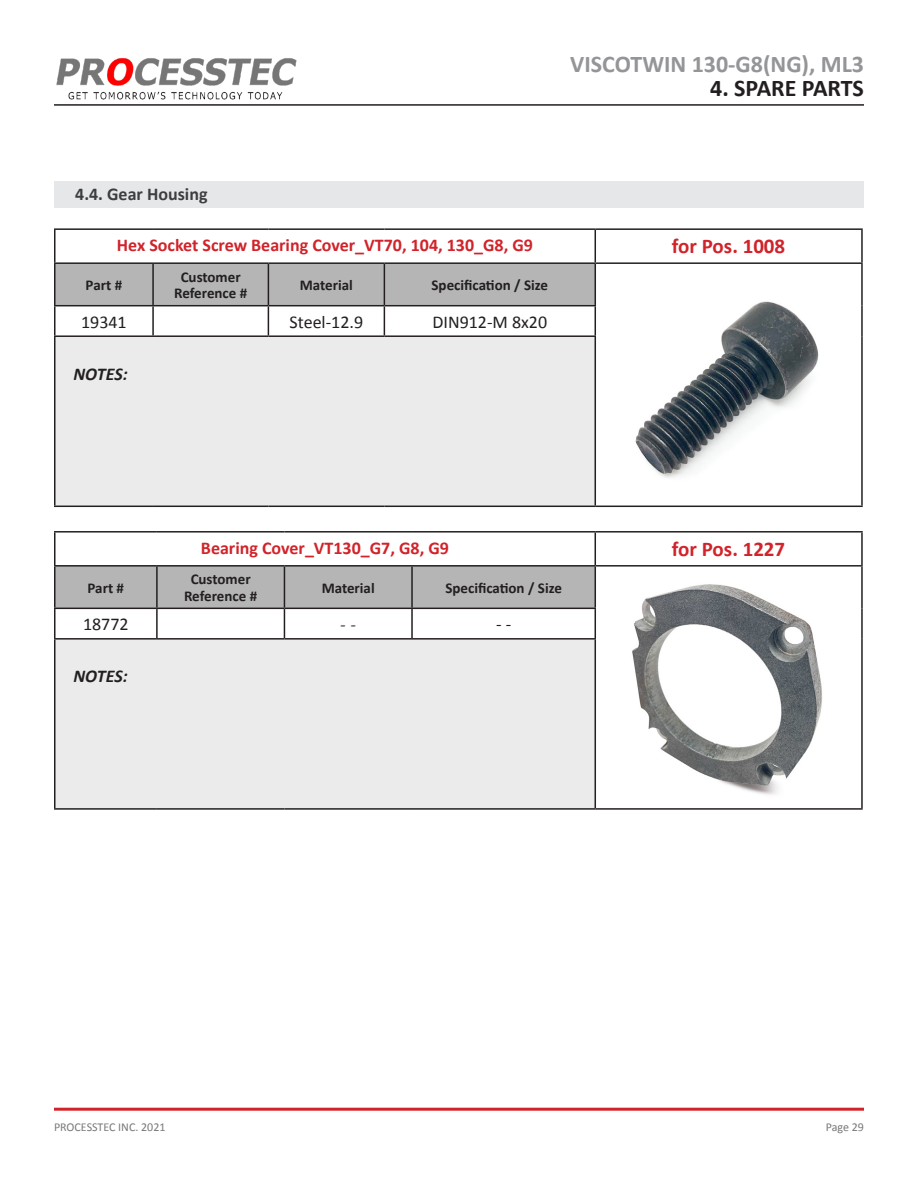
<style>
.page{position:relative;width:918px;height:1188px;background:#fff}
.page>*{position:absolute;margin:0;border:0;box-sizing:border-box;transform-origin:0 0}
.t1{font:700 24px "Calibri";color:#939598}
.t2{font:700 24px "Calibri";color:#231f20}
.t3{font:700 21px "Calibri";color:#d1232a}
.t4{font:700 18px "Calibri";color:#d1232a}
.t5{font:18px "Calibri";color:#231f20}
.Sub_Chapter_Title{font:700 18px "Calibri";color:#3e3e3f}
.t6{font:italic 700 18px "Calibri";letter-spacing:-.005em;color:#231f20}
.t7{font:18px "Minion Pro";color:#231f20}
.t8{font:700 15px "Calibri";color:#231f20}
.t9{font:12px "Calibri";color:#787878}
</style>
<div class="page">
<hr style="left:54px;top:104px;width:810px;height:2px;background:#231f20">
<img style="left:56px;top:58px;width:241px;height:42px">
<hr style="left:54px;top:1108px;width:810px;height:3px;background:#d1232a">
<div style="left:54px;top:181px;width:810px;height:27px;background:#e6e7e9"></div>
<div style="left:55px;top:336px;width:540px;height:170px;background:#ebebeb"></div>
<hr style="left:54px;top:228px;width:99px;height:2px;background:#231f20">
<hr style="left:54px;top:230px;width:2px;height:32px;background:#231f20">
<hr style="left:153px;top:228px;width:115px;height:2px;background:#231f20">
<hr style="left:268px;top:228px;width:116px;height:2px;background:#231f20">
<hr style="left:384px;top:228px;width:211px;height:2px;background:#231f20">
<hr style="left:595px;top:228px;width:268px;height:2px;background:#231f20">
<hr style="left:595px;top:230px;width:1px;height:32px;background:#231f20">
<hr style="left:861px;top:230px;width:2px;height:32px;background:#231f20">
<hr style="left:54px;top:262px;width:99px;height:2px;background:#231f20">
<hr style="left:54px;top:264px;width:2px;height:41px;background:#231f20">
<hr style="left:153px;top:262px;width:115px;height:2px;background:#231f20">
<hr style="left:268px;top:262px;width:116px;height:2px;background:#231f20">
<hr style="left:384px;top:262px;width:211px;height:2px;background:#231f20">
<hr style="left:595px;top:262px;width:268px;height:2px;background:#231f20">
<hr style="left:861px;top:264px;width:2px;height:42px;background:#231f20">
<hr style="left:54px;top:305px;width:99px;height:1px;background:#231f20">
<hr style="left:54px;top:306px;width:2px;height:29px;background:#231f20">
<svg style="left:55px;top:263px;width:541px;height:72px"></svg>
<hr style="left:861px;top:306px;width:2px;height:30px;background:#231f20">
<hr style="left:54px;top:335px;width:99px;height:2px;background:#231f20">
<hr style="left:54px;top:337px;width:2px;height:169px;background:#231f20">
<hr style="left:153px;top:335px;width:115px;height:2px;background:#231f20">
<hr style="left:268px;top:335px;width:116px;height:2px;background:#231f20">
<hr style="left:384px;top:335px;width:212px;height:2px;background:#231f20">
<hr style="left:595px;top:337px;width:1px;height:169px;background:#231f20">
<hr style="left:861px;top:336px;width:2px;height:170px;background:#231f20">
<hr style="left:54px;top:506px;width:99px;height:1px;background:#231f20">
<hr style="left:153px;top:506px;width:115px;height:1px;background:#231f20">
<hr style="left:268px;top:506px;width:116px;height:1px;background:#231f20">
<hr style="left:384px;top:506px;width:211px;height:1px;background:#231f20">
<hr style="left:595px;top:506px;width:268px;height:1px;background:#231f20">
<img style="left:635px;top:301px;width:184px;height:177px">
<div style="left:55px;top:639px;width:540px;height:170px;background:#ebebeb"></div>
<hr style="left:54px;top:531px;width:103px;height:2px;background:#231f20">
<hr style="left:54px;top:533px;width:2px;height:32px;background:#231f20">
<hr style="left:157px;top:531px;width:127px;height:2px;background:#231f20">
<hr style="left:284px;top:531px;width:128px;height:2px;background:#231f20">
<hr style="left:412px;top:531px;width:183px;height:2px;background:#231f20">
<hr style="left:595px;top:531px;width:268px;height:2px;background:#231f20">
<hr style="left:595px;top:533px;width:1px;height:32px;background:#231f20">
<hr style="left:861px;top:533px;width:2px;height:32px;background:#231f20">
<hr style="left:54px;top:565px;width:103px;height:2px;background:#231f20">
<hr style="left:54px;top:567px;width:2px;height:41px;background:#231f20">
<hr style="left:157px;top:565px;width:127px;height:2px;background:#231f20">
<hr style="left:284px;top:565px;width:128px;height:2px;background:#231f20">
<hr style="left:412px;top:565px;width:183px;height:2px;background:#231f20">
<hr style="left:595px;top:565px;width:268px;height:2px;background:#231f20">
<hr style="left:861px;top:567px;width:2px;height:41px;background:#231f20">
<hr style="left:54px;top:608px;width:103px;height:1px;background:#231f20">
<hr style="left:54px;top:609px;width:2px;height:29px;background:#231f20">
<svg style="left:55px;top:566px;width:541px;height:72px"></svg>
<hr style="left:861px;top:608px;width:2px;height:31px;background:#231f20">
<hr style="left:54px;top:638px;width:103px;height:2px;background:#231f20">
<hr style="left:54px;top:640px;width:2px;height:168px;background:#231f20">
<hr style="left:157px;top:638px;width:127px;height:2px;background:#231f20">
<hr style="left:284px;top:638px;width:128px;height:2px;background:#231f20">
<hr style="left:412px;top:638px;width:184px;height:2px;background:#231f20">
<hr style="left:595px;top:640px;width:1px;height:168px;background:#231f20">
<hr style="left:861px;top:639px;width:2px;height:169px;background:#231f20">
<hr style="left:54px;top:808px;width:103px;height:2px;background:#231f20">
<hr style="left:157px;top:808px;width:127px;height:2px;background:#231f20">
<hr style="left:284px;top:808px;width:128px;height:2px;background:#231f20">
<hr style="left:412px;top:808px;width:183px;height:2px;background:#231f20">
<hr style="left:595px;top:808px;width:268px;height:2px;background:#231f20">
<img style="left:632px;top:584px;width:191px;height:211px">
<h1 class="t1" style="left:570px;top:47px;width:295px">VISCOTWIN 130-G8(NG), ML3</h1>
<h1 class="t2" style="left:710px;top:71px;width:155px">4. SPARE PARTS</h1>
<p class="Sub_Chapter_Title" style="left:75px;top:181px;width:134px">4.4. Gear Housing</p>
<p class="t4" style="left:117px;top:232px;width:418px">Hex Socket Screw Bearing Cover_VT70, 104, 130_G8, G9</p>
<p class="t3" style="left:672px;top:232px;width:115px">for Pos. 1008</p>
<p class="t8" style="left:86px;top:274px;width:38px">Part #</p>
<p class="t8" style="left:181px;top:266px;width:61px">Customer</p>
<p class="t8" style="left:174px;top:283px;width:75px">Reference #</p>
<p class="t8" style="left:300px;top:274px;width:55px">Material</p>
<p class="t8" style="left:432px;top:274px;width:118px">Specification / Size</p>
<p class="t5" style="left:81px;top:309px;width:47px">19341</p>
<p class="t5" style="left:290px;top:309px;width:75px">Steel-12.9</p>
<p class="t5" style="left:432px;top:309px;width:116px">DIN912-M 8x20</p>
<p class="t6" style="left:74px;top:361px;width:56px">NOTES:</p>
<p class="t8" style="left:88px;top:577px;width:38px">Part #</p>
<p class="t4" style="left:201px;top:535px;width:250px">Bearing Cover_VT130_G7, G8, G9</p>
<p class="t3" style="left:672px;top:534px;width:115px">for Pos. 1227</p>
<p class="t8" style="left:191px;top:569px;width:61px">Customer</p>
<p class="t8" style="left:184px;top:585px;width:75px">Reference #</p>
<p class="t8" style="left:322px;top:577px;width:55px">Material</p>
<p class="t8" style="left:445px;top:577px;width:118px">Specification / Size</p>
<p class="t5" style="left:83px;top:612px;width:47px">18772</p>
<p class="t7" style="left:340px;top:612px;width:18px">- -</p>
<p class="t5" style="left:496px;top:612px;width:17px">- -</p>
<p class="t6" style="left:74px;top:664px;width:56px">NOTES:</p>
<p class="t9" style="left:54px;top:1119px;width:113px">PROCESSTEC INC. 2021</p>
<p class="t9" style="left:826px;top:1119px;width:40px">Page 29</p>
</div>
